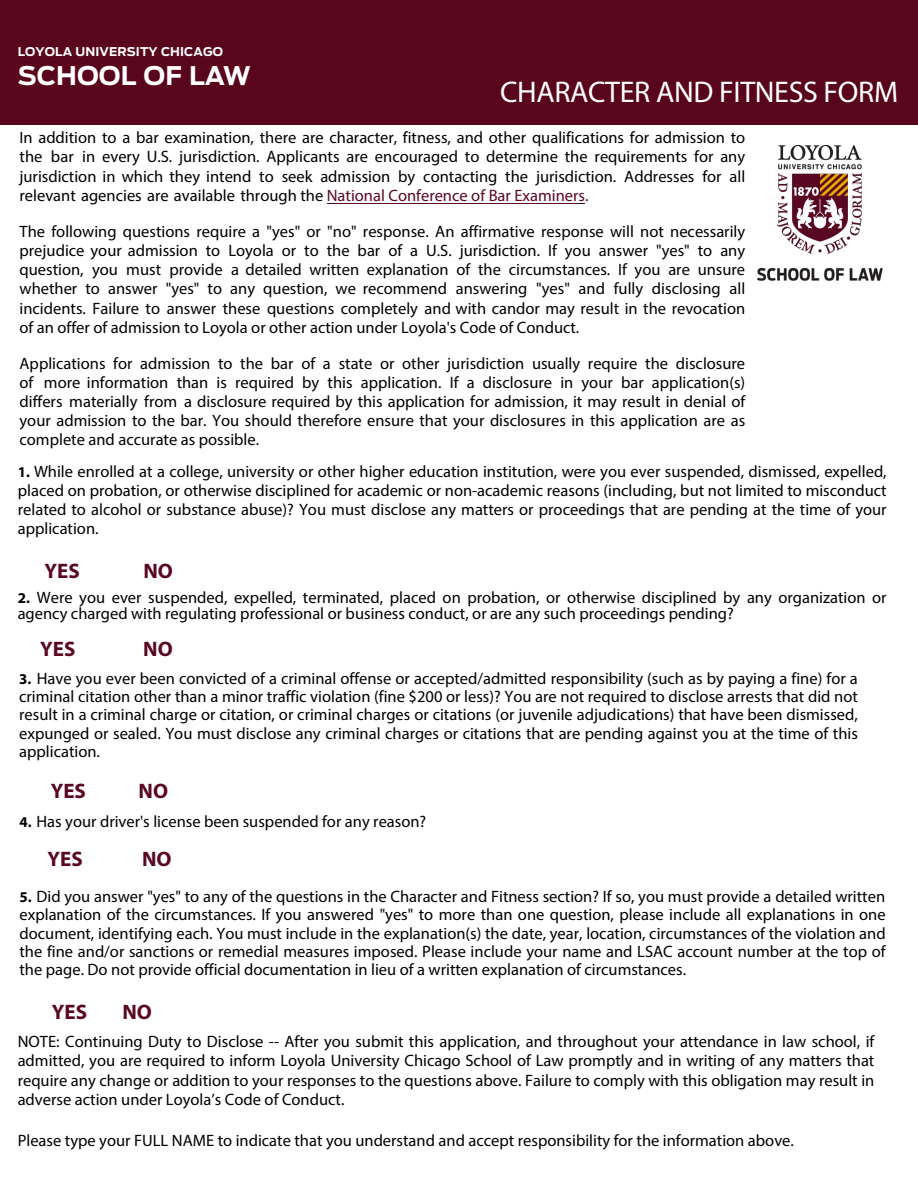
<style>
.page{position:relative;width:918px;height:1188px;background:#fff}
.page>*{position:absolute;margin:0;border:0;box-sizing:border-box;transform-origin:0 0}
.t1{font:30px "Myriad Pro";letter-spacing:-.01em;color:#fff}
.t2{font:700 25.5px "Antenna";letter-spacing:.005em;color:#fff}
.t3{font:700 21px "Myriad Pro";color:#5a0722}
.t4{font:16.5px/19px "Myriad Pro";color:#000;text-align:justify}
.t5{font:700 12px "Antenna";letter-spacing:.01em;color:#fff}
.s1{color:#5a0722}
.s2{font-weight:700;font-size:15px}
</style>
<div class="page">
<div style="left:0;top:0;width:918px;height:125px;background:#58051d"></div>
<hr style="left:327px;top:203px;width:258px;height:1px;background:#5a0722">
<img style="left:758px;top:146px;width:125px;height:134px">
<p class="t5" style="left:18px;top:43px;width:207px">LOYOLA UNIVERSITY CHICAGO</p>
<h2 class="t2" style="left:18px;top:58px;width:235px">SCHOOL OF LAW</h2>
<h1 class="t1" style="left:500px;top:74px;width:400px">CHARACTER AND FITNESS FORM</h1>
<p class="t4" style="left:20px;top:128px;width:727px">In addition to a bar examination, there are character, fitness, and other qualifications for admission to the bar in every U.S. jurisdiction. Applicants are encouraged to determine the requirements for any jurisdiction in which they intend to seek admission by contacting the jurisdiction. Addresses for all relevant agencies are available through the <span class="s1">National Conference of Bar Examiners.</span></p>
<p class="t4" style="left:20px;top:222px;width:727px">The following questions require a "yes" or "no" response. An affirmative response will not necessarily prejudice your admission to Loyola or to the bar of a U.S. jurisdiction. If you answer "yes" to any question, you must provide a detailed written explanation of the circumstances. If you are unsure whether to answer "yes" to any question, we recommend answering "yes" and fully disclosing all incidents. Failure to answer these questions completely and with candor may result in the revocation of an offer of admission to Loyola or other action under Loyola's Code of Conduct.</p>
<p class="t4" style="left:20px;top:354px;width:727px">Applications for admission to the bar of a state or other jurisdiction usually require the disclosure of more information than is required by this application. If a disclosure in your bar application(s) differs materially from a disclosure required by this application for admission, it may result in denial of your admission to the bar. You should therefore ensure that your disclosures in this application are as complete and accurate as possible.</p>
<p class="t4" style="left:18px;top:461px;width:870px"><span class="s2">1.</span> While enrolled at a college, university or other higher education institution, were you ever suspended, dismissed, expelled, placed on probation, or otherwise disciplined for academic or non-academic reasons (including, but not limited to misconduct related to alcohol or substance abuse)? You must disclose any matters or proceedings that are pending at the time of your application.</p>
<p class="t3" style="left:45px;top:557px;width:37px">YES</p>
<p class="t3" style="left:143px;top:557px;width:31px">NO</p>
<p class="t4" style="left:18px;top:589px;width:870px;line-height:16px"><span class="s2">2.</span> Were you ever suspended, expelled, terminated, placed on probation, or otherwise disciplined by any organization or agency charged with regulating professional or business conduct, or are any such proceedings pending?</p>
<p class="t3" style="left:40px;top:636px;width:37px">YES</p>
<p class="t3" style="left:143px;top:636px;width:31px">NO</p>
<p class="t4" style="left:19px;top:669px;width:840px;line-height:18.3px"><span class="s2">3.</span> Have you ever been convicted of a criminal offense or accepted/admitted responsibility (such as by paying a fine) for a criminal citation other than a minor traffic violation (fine $200 or less)? You are not required to disclose arrests that did not result in a criminal charge or citation, or criminal charges or citations (or juvenile adjudications) that have been dismissed, expunged or sealed. You must disclose any criminal charges or citations that are pending against you at the time of this application.</p>
<p class="t3" style="left:51px;top:778px;width:37px">YES</p>
<p class="t3" style="left:139px;top:778px;width:31px">NO</p>
<p class="t4" style="left:20px;top:812px;width:408px"><span class="s2">4.</span> Has your driver's license been suspended for any reason?</p>
<p class="t3" style="left:47px;top:845px;width:37px">YES</p>
<p class="t3" style="left:142px;top:845px;width:31px">NO</p>
<p class="t4" style="left:20px;top:887px;width:868px;line-height:18.3px"><span class="s2">5.</span> Did you answer "yes" to any of the questions in the Character and Fitness section? If so, you must provide a detailed written explanation of the circumstances. If you answered "yes" to more than one question, please include all explanations in one document, identifying each. You must include in the explanation(s) the date, year, location, circumstances of the violation and the fine and/or sanctions or remedial measures imposed. Please include your name and LSAC account number at the top of the page. Do not provide official documentation in lieu of a written explanation of circumstances.</p>
<p class="t3" style="left:52px;top:998px;width:37px">YES</p>
<p class="t3" style="left:122px;top:998px;width:31px">NO</p>
<p class="t4" style="left:18px;top:1031px;width:858px;line-height:19.5px">NOTE: Continuing Duty to Disclose -- After you submit this application, and throughout your attendance in law school, if admitted, you are required to inform Loyola University Chicago School of Law promptly and in writing of any matters that require any change or addition to your responses to the questions above. Failure to comply with this obligation may result in adverse action under Loyola’s Code of Conduct.</p>
<p class="t4" style="left:18px;top:1130px;width:778px">Please type your FULL NAME to indicate that you understand and accept responsibility for the information above.</p>
</div>
